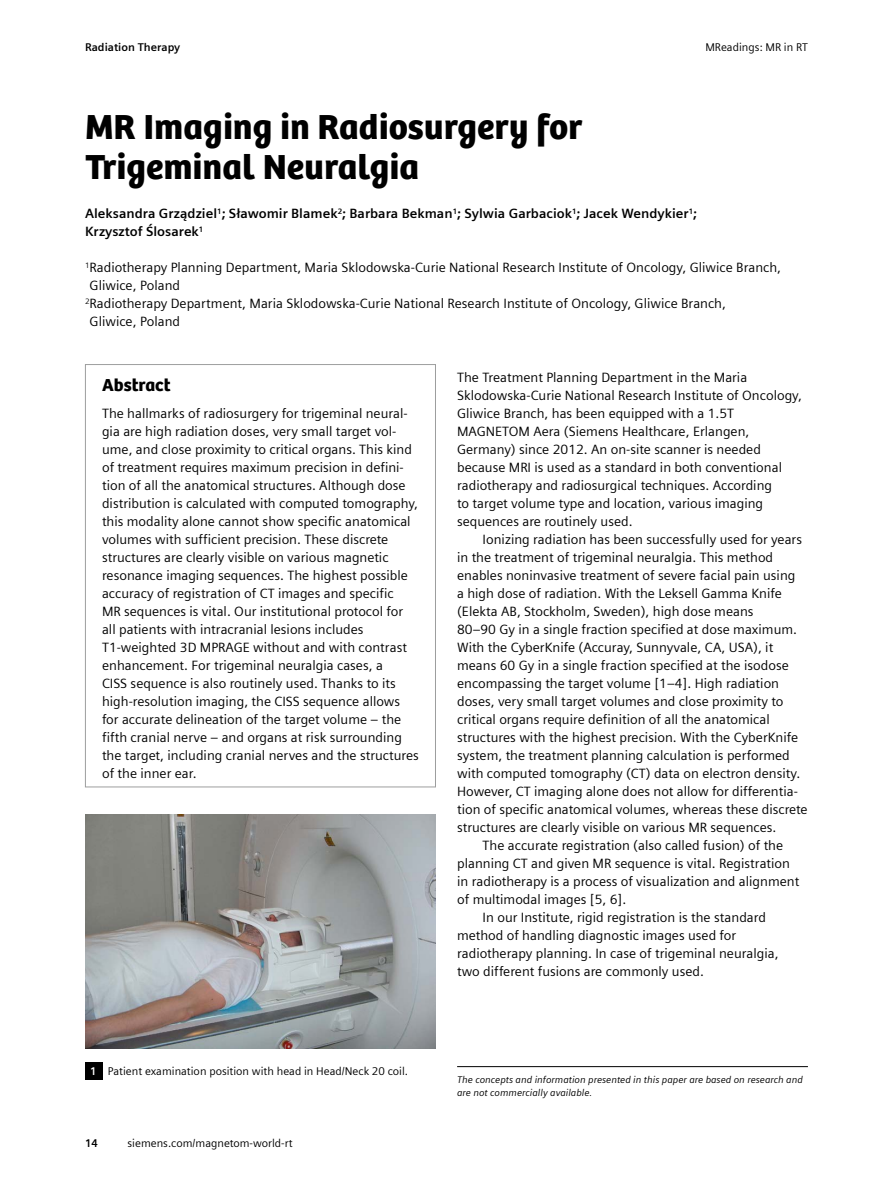
<style>
.page{position:relative;width:893px;height:1191px;background:#fff}
.page>*{position:absolute;margin:0;border:0;box-sizing:border-box;transform-origin:0 0}
.t1{font:36px/39.6px "SH Bree Headline Regular";color:#000}
.t2{font:18px "SH Bree Headline Regular";color:#000}
.t3{font:13.5px/18px "Siemens Sans";color:#000}
.t4{font:700 13.5px/18px "Siemens Sans";color:#000}
.t5{font:11.25px "Siemens Sans";color:#000}
.t6{font:700 11.25px "Siemens Sans";color:#000}
.t7{font:italic 9.75px/13.5px "Siemens Sans";color:#000}
.s1{font-weight:700;color:#fff}
</style>
<div class="page">
<img style="left:85px;top:814px;width:351px;height:234px">
<div style="left:85px;top:1062px;width:17px;height:17px;background:#000"></div>
<hr style="left:457px;top:1066px;width:351px;height:1px;background:#000">
<div style="left:85px;top:364px;width:351px;height:423px;border:1px solid #9d9e9e"></div>
<p class="t6" style="left:85px;top:39px;width:97px">Radiation Therapy</p>
<p class="t5" style="left:705px;top:39px;width:104px">MReadings: MR in RT</p>
<h1 class="t1" style="left:85px;top:106px;width:499px">MR Imaging in Radiosurgery for<br>Trigeminal Neuralgia</h1>
<p class="t4" style="left:85px;top:204px;width:614px">Aleksandra Grządziel<sup>1</sup>; Sławomir Blamek<sup>2</sup>; Barbara Bekman<sup>1</sup>; Sylwia Garbaciok<sup>1</sup>; Jacek Wendykier<sup>1</sup>;<br>Krzysztof Ślosarek<sup>1</sup></p>
<p class="t3" style="left:85px;top:258px;width:697px"><sup>1</sup>Radiotherapy Planning Department, Maria Sklodowska-Curie National Research Institute of Oncology, Gliwice Branch,</p>
<p class="t3" style="left:90px;top:276px;width:92px">Gliwice, Poland</p>
<p class="t3" style="left:85px;top:294px;width:642px"><sup>2</sup>Radiotherapy Department, Maria Sklodowska-Curie National Research Institute of Oncology, Gliwice Branch,</p>
<p class="t3" style="left:90px;top:312px;width:92px">Gliwice, Poland</p>
<h2 class="t2" style="left:102px;top:371px;width:70px">Abstract</h2>
<p class="t3" style="left:102px;top:403px;width:318px">The hallmarks of radiosurgery for trigeminal neural&shy;gia are high radiation doses, very small target vol&shy;ume, and close proximity to critical organs. This kind of treatment requires maximum precision in defini&shy;tion of all the anatomical structures. Although dose distribution is calculated with computed tomography, this modality alone cannot show specific anatomical volumes with sufficient precision. These discrete structures are clearly visible on various magnetic resonance imaging sequences. The highest possible accuracy of registration of CT images and specific<br>MR sequences is vital. Our institutional protocol for all patients with intracranial lesions includes T1-weighted 3D MPRAGE without and with contrast enhancement. For trigeminal neuralgia cases, a<br>CISS sequence is also routinely used. Thanks to its high-resolution imaging, the CISS sequence allows for accurate delineation of the target volume – the fifth cranial nerve – and organs at risk surrounding the target, including cranial nerves and the structures of the inner ear.</p>
<p class="t5" style="left:90px;top:1063px;width:319px"><span class="s1">1</span> Patient examination position with head in Head/Neck 20 coil.</p>
<p class="t6" style="left:85px;top:1135px;width:15px">14</p>
<p class="t5" style="left:128px;top:1135px;width:167px">siemens.com/magnetom-world-rt</p>
<p class="t3" style="left:457px;top:367px;width:346px">The Treatment Planning Department in the Maria Sklodowska-Curie National Research Institute of Oncology, Gliwice Branch, has been equipped with a 1.5T MAGNETOM Aera (Siemens Healthcare, Erlangen, Germany) since 2012. An on-site scanner is needed because MRI is used as a standard in both conventional radiotherapy and radiosurgical techniques. According<br>to target volume type and location, various imaging sequences are routinely used.</p>
<p class="t3" style="left:483px;top:529px;width:321px">Ionizing radiation has been successfully used for years</p>
<p class="t3" style="left:457px;top:547px;width:318px">in the treatment of trigeminal neuralgia. This method</p>
<p class="t3" style="left:457px;top:565px;width:340px">enables noninvasive treatment of severe facial pain using</p>
<p class="t3" style="left:457px;top:583px;width:326px">a high dose of radiation. With the Leksell Gamma Knife</p>
<p class="t3" style="left:457px;top:601px;width:298px">(Elekta AB, Stockholm, Sweden), high dose means</p>
<p class="t3" style="left:457px;top:619px;width:341px">80–90 Gy in a single fraction specified at dose maximum.</p>
<p class="t3" style="left:457px;top:637px;width:318px">With the CyberKnife (Accuray, Sunnyvale, CA, USA), it</p>
<p class="t3" style="left:457px;top:655px;width:333px">means 60 Gy in a single fraction specified at the isodose</p>
<p class="t3" style="left:457px;top:673px;width:323px">encompassing the target volume [1–4]. High radiation</p>
<p class="t3" style="left:457px;top:691px;width:328px">doses, very small target volumes and close proximity to</p>
<p class="t3" style="left:457px;top:709px;width:314px">critical organs require definition of all the anatomical</p>
<p class="t3" style="left:457px;top:727px;width:343px">structures with the highest precision. With the CyberKnife</p>
<p class="t3" style="left:457px;top:745px;width:334px">system, the treatment planning calculation is performed</p>
<p class="t3" style="left:457px;top:763px;width:345px">with computed tomography (CT) data on electron density.</p>
<p class="t3" style="left:457px;top:781px;width:342px">However, CT imaging alone does not allow for differentia-</p>
<p class="t3" style="left:457px;top:799px;width:352px">tion of specific anatomical volumes, whereas these discrete</p>
<p class="t3" style="left:457px;top:817px;width:321px">structures are clearly visible on various MR sequences.</p>
<p class="t3" style="left:483px;top:835px;width:302px">The accurate registration (also called fusion) of the</p>
<p class="t3" style="left:457px;top:853px;width:334px">planning CT and given MR sequence is vital. Registration</p>
<p class="t3" style="left:457px;top:871px;width:344px">in radiotherapy is a process of visualization and alignment</p>
<p class="t3" style="left:457px;top:889px;width:171px">of multimodal images [5, 6].</p>
<p class="t3" style="left:483px;top:907px;width:285px">In our Institute, rigid registration is the standard</p>
<p class="t3" style="left:457px;top:925px;width:281px">method of handling diagnostic images used for</p>
<p class="t3" style="left:457px;top:943px;width:323px">radiotherapy planning. In case of trigeminal neuralgia,</p>
<p class="t3" style="left:457px;top:961px;width:248px">two different fusions are commonly used.</p>
<p class="t7" style="left:457px;top:1071px;width:347px">The concepts and information presented in this paper are based on research and are not commercially available.</p>
</div>
